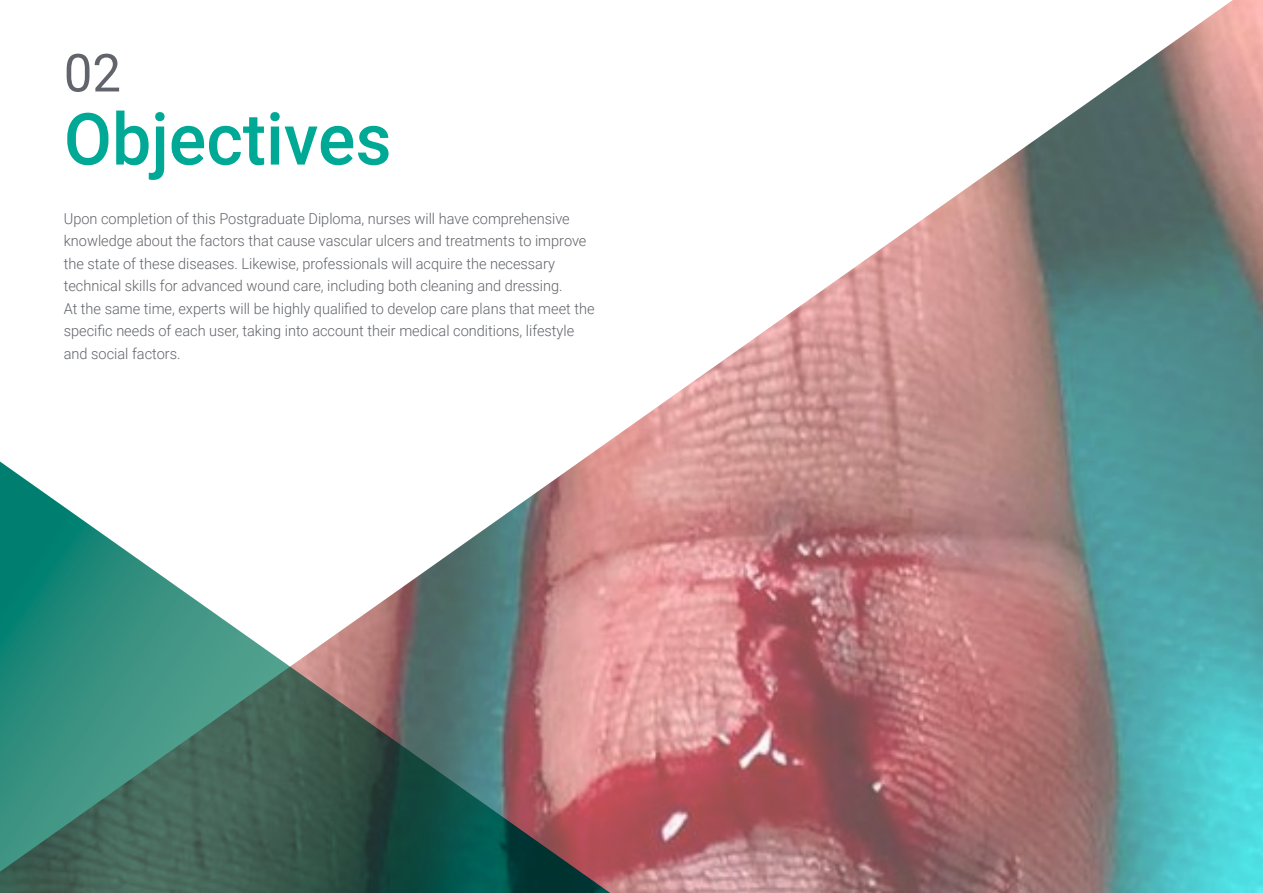
<style>
.page{position:relative;width:1263px;height:893px;background:#fff}
.page>*{position:absolute;margin:0;border:0;box-sizing:border-box;transform-origin:0 0}
.t1{font:500 72px "Roboto";color:#00a996}
.t2{font:52.5px "Roboto";color:#61646a}
.t3{font:300 15px/22.5px "Roboto";color:#61646a}
</style>
<div class="page">
<img style="left:602px;top:0;width:661px;height:893px">
<svg style="left:0;top:446px;width:640px;height:447px"></svg>
<h2 class="t2" style="left:64px;top:36px;width:59px">02</h2>
<h1 class="t1" style="left:64px;top:89px;width:329px">Objectives</h1>
<p class="t3" style="left:64px;top:207px;width:532px">Upon completion of this Postgraduate Diploma, nurses will have comprehensive knowledge about the factors that cause vascular ulcers and treatments to improve the state of these diseases. Likewise, professionals will acquire the necessary technical skills for advanced wound care, including both cleaning and dressing.<br>At the same time, experts will be highly qualified to develop care plans that meet the specific needs of each user, taking into account their medical conditions, lifestyle and social factors.</p>
</div>
